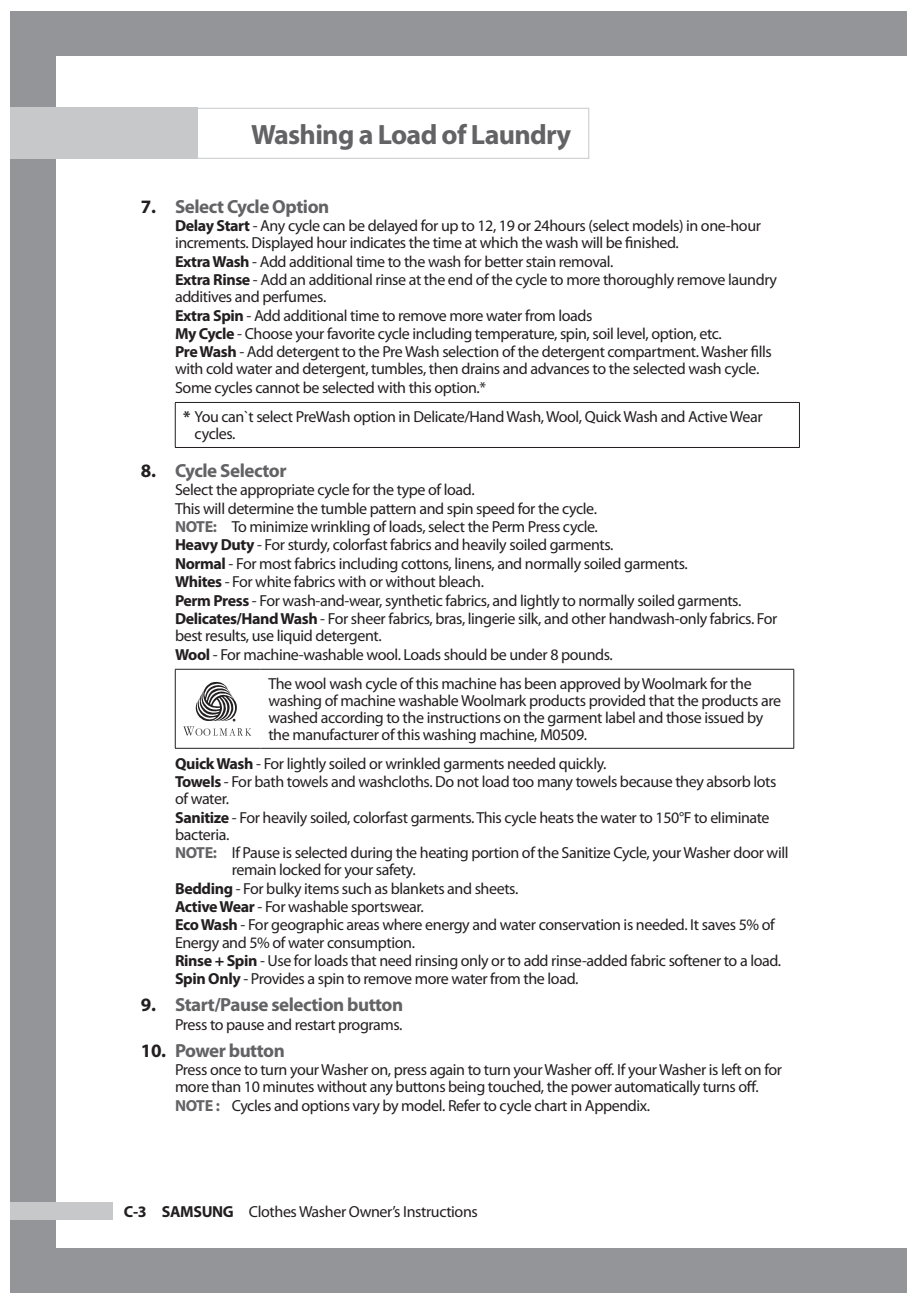
<style>
.page{position:relative;width:907px;height:1303px;background:#fff}
.page>*{position:absolute;margin:0;border:0;box-sizing:border-box;transform-origin:0 0}
.t1{font:700 28px "Myriad Pro";letter-spacing:-.025em;color:#636366}
.t2{font:700 19px "Myriad Pro";letter-spacing:-.025em;color:#636366}
.t3{font:16px/18px "Myriad Pro";letter-spacing:-.025em;color:#231f20}
.s1{color:#231f20}
.s2{font-weight:700}
.s3{font-weight:700;color:#636366}
</style>
<div class="page">
<div style="left:10px;top:11px;width:868px;height:1282px;background:#939598"></div>
<div style="left:56px;top:57px;width:822px;height:1190px;background:#fff"></div>
<div style="left:10px;top:108px;width:188px;height:51px;background:#c7c8ca"></div>
<div style="left:10px;top:1202px;width:103px;height:17px;background:#c7c8ca"></div>
<div style="left:878px;top:11px;width:28px;height:1282px;background:#939598"></div>
<div style="left:878px;top:57px;width:28px;height:1190px;background:#fff"></div>
<hr style="left:175px;top:402px;width:624px;height:1px;background:#231f20">
<hr style="left:175px;top:403px;width:1px;height:44px;background:#231f20">
<hr style="left:798px;top:403px;width:1px;height:44px;background:#231f20">
<hr style="left:175px;top:447px;width:624px;height:1px;background:#231f20">
<hr style="left:175px;top:669px;width:85px;height:1px;background:#231f20">
<hr style="left:175px;top:669px;width:1px;height:79px;background:#231f20">
<hr style="left:260px;top:669px;width:533px;height:1px;background:#231f20">
<hr style="left:793px;top:669px;width:1px;height:79px;background:#231f20">
<hr style="left:175px;top:748px;width:85px;height:1px;background:#231f20">
<hr style="left:260px;top:748px;width:533px;height:1px;background:#231f20">
<svg style="left:183px;top:682px;width:68px;height:53px"></svg>
<div style="left:192px;top:108px;width:397px;height:51px;border:1px solid #c7c8ca"></div>
<h1 class="t1" style="left:251px;top:119px;width:321px">Washing a Load of Laundry</h1>
<p class="t2" style="left:141px;top:196px;width:190px"><span class="s1">7.</span> Select Cycle Option</p>
<p class="t3" style="left:175px;top:217px;width:603px"><span class="s2">Delay Start</span> - Any cycle can be delayed for up to 12, 19 or 24hours (select models) in one-hour increments. Displayed hour indicates the time at which the wash will be finished.<br><span class="s2">Extra Wash</span> - Add additional time to the wash for better stain removal.<br><span class="s2">Extra Rinse</span> - Add an additional rinse at the end of the cycle to more thoroughly remove laundry additives and perfumes.<br><span class="s2">Extra Spin</span> - Add additional time to remove more water from loads<br><span class="s2">My Cycle</span> - Choose your favorite cycle including temperature, spin, soil level, option, etc.<br><span class="s2">Pre Wash</span> - Add detergent to the Pre Wash selection of the detergent compartment. Washer fills with cold water and detergent, tumbles, then drains and advances to the selected wash cycle.<br>Some cycles cannot be selected with this option.*</p>
<p class="t3" style="left:194px;top:409px;width:569px;line-height:17px;text-indent:-11px"><span class="s2">*</span> You can`t select PreWash option in Delicate/Hand Wash, Wool, Quick Wash and Active Wear cycles.</p>
<p class="t2" style="left:141px;top:459px;width:147px"><span class="s1">8.</span> Cycle Selector</p>
<p class="t3" style="left:175px;top:481px;width:603px">Select the appropriate cycle for the type of load.<br>This will determine the tumble pattern and spin speed for the cycle.<br><span class="s3">NOTE:</span> To minimize wrinkling of loads, select the Perm Press cycle.<br><span class="s2">Heavy Duty</span> - For sturdy, colorfast fabrics and heavily soiled garments.<br><span class="s2">Normal</span> - For most fabrics including cottons, linens, and normally soiled garments.<br><span class="s2">Whites</span> - For white fabrics with or without bleach.<br><span class="s2">Perm Press</span> - For wash-and-wear, synthetic fabrics, and lightly to normally soiled garments.<br><span class="s2">Delicates/Hand Wash</span> - For sheer fabrics, bras, lingerie silk, and other handwash-only fabrics. For best results, use liquid detergent.<br><span class="s2">Wool</span> - For machine-washable wool. Loads should be under 8 pounds.</p>
<p class="t3" style="left:268px;top:675px;width:514px;line-height:17px">The wool wash cycle of this machine has been approved by Woolmark for the washing of machine washable Woolmark products provided that the products are washed according to the instructions on the garment label and those issued by the manufacturer of this washing machine, M0509.</p>
<p class="t3" style="left:175px;top:754px;width:433px"><span class="s2">Quick Wash</span> - For lightly soiled or wrinkled garments needed quickly.</p>
<p class="t3" style="left:175px;top:773px;width:602px"><span class="s2">Towels</span> - For bath towels and washcloths. Do not load too many towels because they absorb lots</p>
<p class="t3" style="left:175px;top:790px;width:55px">of water.</p>
<p class="t3" style="left:175px;top:808px;width:596px"><span class="s2">Sanitize</span> - For heavily soiled, colorfast garments. This cycle heats the water to 150°F to eliminate</p>
<p class="t3" style="left:175px;top:825px;width:56px">bacteria.</p>
<p class="t3" style="left:175px;top:844px;width:614px"><span class="s3">NOTE:</span> If Pause is selected during the heating portion of the Sanitize Cycle, your Washer door will</p>
<p class="t3" style="left:232px;top:861px;width:185px">remain locked for your safety.</p>
<p class="t3" style="left:175px;top:879px;width:345px"><span class="s2">Bedding</span> - For bulky items such as blankets and sheets.</p>
<p class="t3" style="left:175px;top:898px;width:250px"><span class="s2">Active Wear</span> - For washable sportswear.</p>
<p class="t3" style="left:175px;top:916px;width:601px"><span class="s2">Eco Wash</span> - For geographic areas where energy and water conservation is needed. It saves 5% of</p>
<p class="t3" style="left:175px;top:933px;width:241px">Energy and 5% of water consumption.</p>
<p class="t3" style="left:175px;top:951px;width:607px"><span class="s2">Rinse + Spin</span> - Use for loads that need rinsing only or to add rinse-added fabric softener to a load.</p>
<p class="t3" style="left:175px;top:970px;width:405px"><span class="s2">Spin Only</span> - Provides a spin to remove more water from the load.</p>
<p class="t2" style="left:141px;top:994px;width:264px"><span class="s1">9.</span> Start/Pause selection button</p>
<p class="t3" style="left:175px;top:1015px;width:229px">Press to pause and restart programs.</p>
<p class="t2" style="left:141px;top:1039px;width:145px"><span class="s1">10.</span> Power button</p>
<p class="t3" style="left:175px;top:1061px;width:608px">Press once to turn your Washer on, press again to turn your Washer off. If your Washer is left on for more than 10 minutes without any buttons being touched, the power automatically turns off.<br><span class="s3">NOTE :</span> Cycles and options vary by model. Refer to cycle chart in Appendix.</p>
<p class="t3" style="left:124px;top:1202px;width:355px"><span class="s2">C-3 SAMSUNG</span> Clothes Washer Owner’s Instructions</p>
</div>
